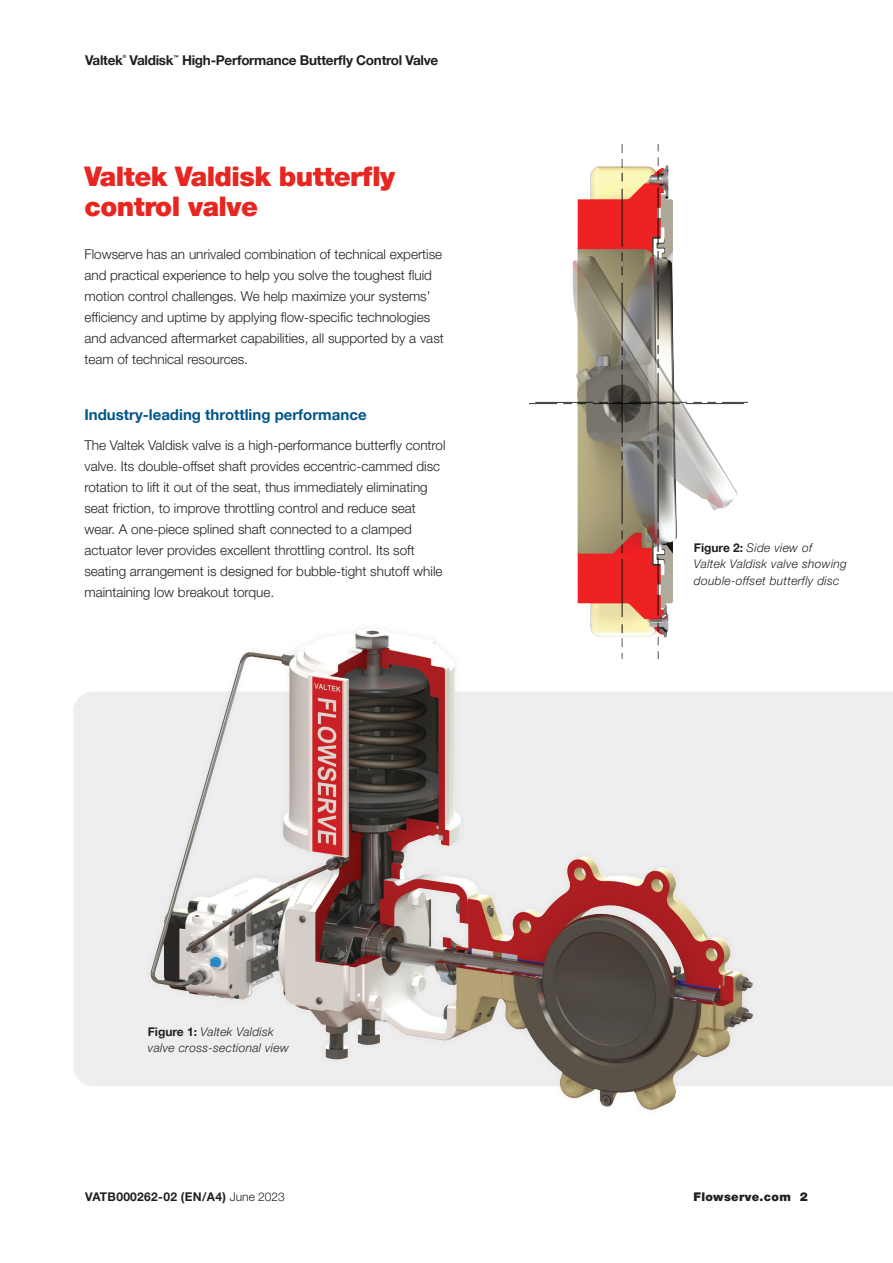
<style>
.page{position:relative;width:893px;height:1263px;background:#fff}
.page>*{position:absolute;margin:0;border:0;box-sizing:border-box;transform-origin:0 0}
.Headline_Level_1__re{font:900 27px/30px "Helvetica Neue LT Pro";letter-spacing:-.02em;color:#e72621}
.Subhead_Level_1__blu{font:700 15px "Helvetica Neue LT Pro";color:#00568a}
.Body_copy{font:300 13.5px/21px "Helvetica Neue LT Pro";color:#231f20}
.t1{font:700 13.5px "Helvetica Neue LT Pro";letter-spacing:-.02em;color:#231f20}
.Table_Title_Level_1{font:italic 300 12px/16.5px "Helvetica Neue LT Pro";letter-spacing:.025em;color:#231f20}
.t2{font:700 12px "Helvetica Neue LT Pro";letter-spacing:.025em;color:#231f20}
.t3{font:900 12px "Helvetica Neue LT Pro";letter-spacing:.025em;color:#231f20}
.t4{font:700 5.25px "Helvetica Neue LT Pro";color:#231f20}
.t5{font:700 4.35px "Helvetica Neue LT Pro";color:#231f20}
.s1{font-weight:700;font-style:normal}
.s2{font-weight:300}
</style>
<div class="page">
<div style="left:73px;top:692px;width:820px;height:394px;background:#efeeee"></div>
<div style="left:143px;top:621px;width:617px;height:496px;background:#231f20;opacity:.07"></div>
<img style="left:150px;top:628px;width:222px;height:431px">
<img style="left:530px;top:144px;width:218px;height:514px">
<p class="t1" style="left:85px;top:52px;width:39px">Valtek</p>
<p class="t5" style="left:123px;top:54px;width:5px">®</p>
<p class="t1" style="left:130px;top:52px;width:46px">Valdisk</p>
<p class="t4" style="left:173px;top:54px;width:7px">™</p>
<p class="t1" style="left:182px;top:52px;width:258px">High-Performance Butterfly Control Valve</p>
<p class="Headline_Level_1__re" style="left:84px;top:161px;width:312px">Valtek Valdisk butterfly control valve</p>
<p class="Body_copy" style="left:84px;top:244px;width:361px">Flowserve has an unrivaled combination of technical expertise and practical experience to help you solve the toughest fluid motion control challenges. We help maximize your systems’ efficiency and uptime by applying flow-specific technologies and advanced aftermarket capabilities, all supported by a vast team of technical resources.</p>
<p class="Subhead_Level_1__blu" style="left:84px;top:406px;width:284px">Industry-leading throttling performance</p>
<p class="Body_copy" style="left:84px;top:434px;width:363px">The Valtek Valdisk valve is a high-performance butterfly control valve. Its double-offset shaft provides eccentric-cammed disc rotation to lift it out of the seat, thus immediately eliminating seat friction, to improve throttling control and reduce seat wear. A one-piece splined shaft connected to a clamped actuator lever provides excellent throttling control. Its soft seating arrangement is designed for bubble-tight shutoff while maintaining low breakout torque.</p>
<p class="Table_Title_Level_1" style="left:148px;top:1023px;width:143px"><span class="s1">Figure 1:</span> Valtek Valdisk valve cross-sectional view</p>
<p class="Table_Title_Level_1" style="left:694px;top:539px;width:155px"><span class="s1">Figure 2:</span> Side view of<br>Valtek Valdisk valve showing double-offset butterfly disc</p>
<p class="t2" style="left:85px;top:1190px;width:201px">VATB000262-02 (EN/A4) <span class="s2">June 2023</span></p>
<p class="t3" style="left:693px;top:1190px;width:116px">Flowserve.com 2</p>
</div>
